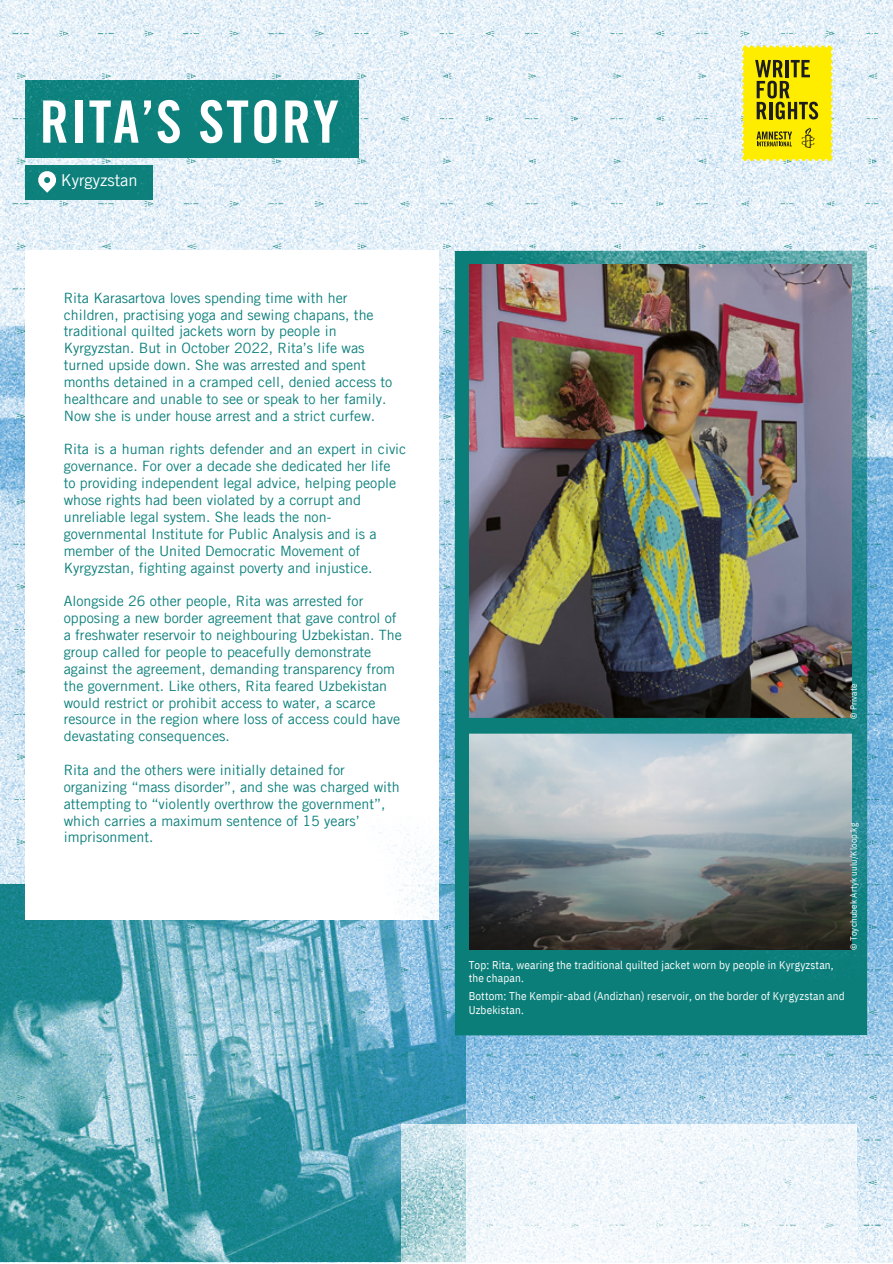
<style>
.page{position:relative;width:893px;height:1264px;background:#fff}
.page>*{position:absolute;margin:0;border:0;box-sizing:border-box;transform-origin:0 0}
.t1{font:58.5px "Amnesty Trade Gothic Bd Cn 20";letter-spacing:.03em;color:#fff}
.t2{font:16.5px "Amnesty Trade Gothic";color:#fff}
.t3{font:14.25px/16.8px "Amnesty Trade Gothic";color:#0c807c}
.t4{font:11.25px "IBM Plex Sans Cond";letter-spacing:.015em;color:#fff}
.t5{font:9px "IBM Plex Sans Cond";letter-spacing:.015em;color:#fff}
</style>
<div class="page">
<img style="left:0;top:0;width:892px;height:1262px">
<img style="left:25px;top:251px;width:413px;height:668px">
<img style="left:401px;top:1124px;width:455px;height:138px">
<img style="left:455px;top:251px;width:412px;height:784px">
<img style="left:469px;top:265px;width:382px;height:684px">
<div style="left:25px;top:166px;width:128px;height:34px;background:#0d807c"></div>
<svg style="left:38px;top:171px;width:18px;height:22px"></svg>
<div style="left:25px;top:81px;width:333px;height:76px;background:#0d807c"></div>
<svg style="left:741px;top:45px;width:91px;height:116px;background:#d9cb10"></svg>
<p class="t1" style="left:40px;top:85px;width:300px">RITA’S STORY</p>
<p class="t2" style="left:61px;top:170px;width:78px">Kyrgyzstan</p>
<p class="t3" style="left:64px;top:289px;width:285px">Rita Karasartova loves spending time with her</p>
<p class="t3" style="left:64px;top:306px;width:311px">children, practising yoga and sewing chapans, the traditional quilted jackets worn by people in</p>
<p class="t3" style="left:64px;top:339px;width:330px">Kyrgyzstan. But in October 2022, Rita’s life was turned upside down. She was arrested and spent months detained in a cramped cell, denied access to healthcare and unable to see or speak to her family.<br>Now she is under house arrest and a strict curfew.</p>
<p class="t3" style="left:64px;top:441px;width:344px">Rita is a human rights defender and an expert in civic governance. For over a decade she dedicated her life</p>
<p class="t3" style="left:64px;top:474px;width:334px">to providing independent legal advice, helping people whose rights had been violated by a corrupt and unreliable legal system. She leads the non-</p>
<p class="t3" style="left:64px;top:525px;width:314px">governmental Institute for Public Analysis and is a member of the United Democratic Movement of<br>Kyrgyzstan, fighting against poverty and injustice.</p>
<p class="t3" style="left:64px;top:592px;width:339px">Alongside 26 other people, Rita was arrested for opposing a new border agreement that gave control of a freshwater reservoir to neighbouring Uzbekistan. The group called for people to peacefully demonstrate against the agreement, demanding transparency from the government. Like others, Rita feared Uzbekistan would restrict or prohibit access to water, a scarce resource in the region where loss of access could have devastating consequences.</p>
<p class="t3" style="left:64px;top:761px;width:282px">Rita and the others were initially detained for</p>
<p class="t3" style="left:64px;top:778px;width:337px">organizing “mass disorder”, and she was charged with attempting to “violently overthrow the government”, which carries a maximum sentence of 15 years’ imprisonment.</p>
<p class="t5" style="left:847px;top:718px;width:36px;rotate:-90deg">© Private</p>
<p class="t5" style="left:847px;top:949px;width:128px;rotate:-90deg">© Toychubek Artyk uulu/Kloop.kg</p>
<p class="t4" style="left:468px;top:957px;width:366px">Top: Rita, wearing the traditional quilted jacket worn by people in Kyrgyzstan,</p>
<p class="t4" style="left:468px;top:970px;width:57px">the chapan.</p>
<p class="t4" style="left:468px;top:988px;width:377px">Bottom: The Kempir-abad (Andizhan) reservoir, on the border of Kyrgyzstan and</p>
<p class="t4" style="left:468px;top:1002px;width:57px">Uzbekistan.</p>
</div>
